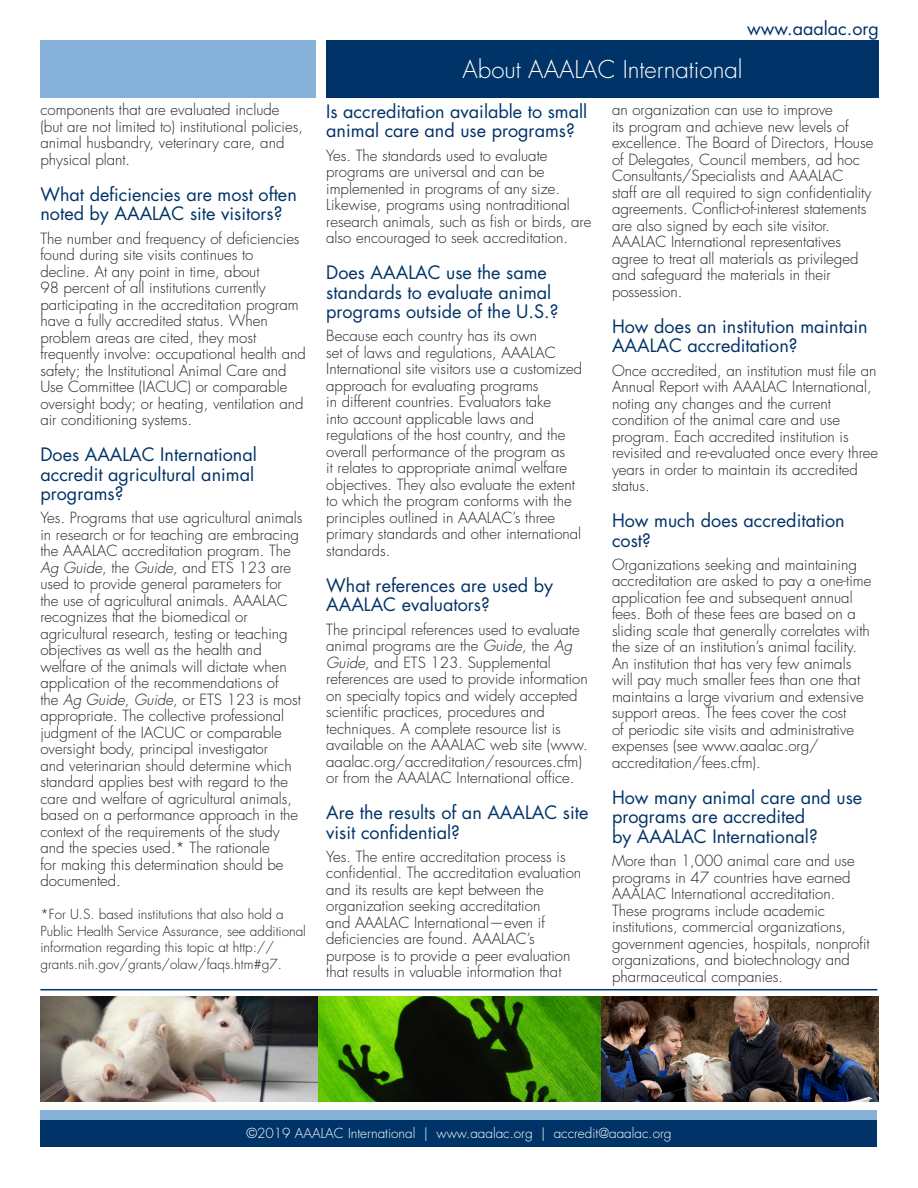
<style>
.page{position:relative;width:918px;height:1188px;background:#fff}
.page>*{position:absolute;margin:0;border:0;box-sizing:border-box;transform-origin:0 0}
.White_HEADER{font:300 24px "Futura";color:#fff}
.SUBheads{font:18px/19.5px "Futura";color:#003367}
.BODY_Type{font:300 15px/16.5px "Futura";color:#231f20}
.BODY_Type-2{font:300 13.5px/16.5px "Futura";color:#231f20}
.t1{font:300 13.5px "Futura";color:#fff}
.s1{font-style:italic}
</style>
<div class="page">
<img style="left:318px;top:997px;width:561px;height:104px">
<div style="left:40px;top:1110px;width:838px;height:32px;background:#86b2d9"></div>
<div style="left:40px;top:1120px;width:838px;height:28px;background:#003367"></div>
<div style="left:326px;top:40px;width:553px;height:58px;background:#003367"></div>
<div style="left:40px;top:40px;width:276px;height:58px;background:#86b2d9"></div>
<img style="left:40px;top:997px;width:278px;height:104px">
<hr style="left:40px;top:989px;width:837px;height:1px;background:#003367">
<p class="SUBheads" style="left:747px;top:19px;width:133px">www.aaalac.org</p>
<p class="BODY_Type" style="left:40px;top:102px;width:264px">components that are evaluated include (but are not limited to) institutional policies, animal husbandry, veterinary care, and physical plant.</p>
<p class="SUBheads" style="left:40px;top:185px;width:258px">What deficiencies are most often noted by AAALAC site visitors?</p>
<p class="BODY_Type" style="left:40px;top:230px;width:267px">The number and frequency of deficiencies found during site visits continues to decline. At any point in time, about<br>98 percent of all institutions currently participating in the accreditation program have a fully accredited status. When problem areas are cited, they most frequently involve: occupational health and safety; the Institutional Animal Care and Use Committee (IACUC) or comparable oversight body; or heating, ventilation and air conditioning systems.</p>
<p class="SUBheads" style="left:40px;top:445px;width:218px">Does AAALAC International accredit agricultural animal programs?</p>
<p class="BODY_Type" style="left:40px;top:510px;width:264px">Yes. Programs that use agricultural animals in research or for teaching are embracing the AAALAC accreditation program. The <span class="s1">Ag Guide</span>, the <span class="s1">Guide,</span> and ETS 123 are used to provide general parameters for the use of agricultural animals. AAALAC recognizes that the biomedical or agricultural research, testing or teaching objectives as well as the health and welfare of the animals will dictate when application of the recommendations of<br>the <span class="s1">Ag Guide</span>, <span class="s1">Guide</span>, or ETS 123 is most appropriate. The collective professional judgment of the IACUC or comparable oversight body, principal investigator<br>and veterinarian should determine which standard applies best with regard to the care and welfare of agricultural animals, based on a performance approach in the context of the requirements of the study and the species used.* The rationale<br>for making this determination should be documented.</p>
<p class="BODY_Type-2" style="left:40px;top:907px;width:267px">*For U.S. based institutions that also hold a Public Health Service Assurance, see additional information regarding this topic at http:// grants.nih.gov/grants/olaw/faqs.htm#g7.</p>
<p class="White_HEADER" style="left:463px;top:55px;width:282px">About AAALAC International</p>
<p class="SUBheads" style="left:326px;top:102px;width:263px">Is accreditation available to small animal care and use programs?</p>
<p class="BODY_Type" style="left:326px;top:147px;width:267px">Yes. The standards used to evaluate programs are universal and can be implemented in programs of any size.<br>Likewise, programs using nontraditional research animals, such as fish or birds, are also encouraged to seek accreditation.</p>
<p class="SUBheads" style="left:326px;top:263px;width:234px">Does AAALAC use the same standards to evaluate animal programs outside of the U.S.?</p>
<p class="BODY_Type" style="left:326px;top:328px;width:257px">Because each country has its own<br>set of laws and regulations, AAALAC International site visitors use a customized approach for evaluating programs<br>in different countries. Evaluators take<br>into account applicable laws and regulations of the host country, and the overall performance of the program as<br>it relates to appropriate animal welfare objectives. They also evaluate the extent to which the program conforms with the principles outlined in AAALAC’s three primary standards and other international standards.</p>
<p class="SUBheads" style="left:326px;top:576px;width:228px">What references are used by<br>AAALAC evaluators?</p>
<p class="BODY_Type" style="left:326px;top:621px;width:263px">The principal references used to evaluate animal programs are the <span class="s1">Guide,</span> the <span class="s1">Ag Guide,</span> and ETS 123. Supplemental references are used to provide information on specialty topics and widely accepted scientific practices, procedures and techniques. A complete resource list is available on the AAALAC web site (www. aaalac.org/accreditation/resources.cfm) or from the AAALAC International office.</p>
<p class="SUBheads" style="left:326px;top:803px;width:264px">Are the results of an AAALAC site visit confidential?</p>
<p class="BODY_Type" style="left:326px;top:849px;width:257px">Yes. The entire accreditation process is confidential. The accreditation evaluation and its results are kept between the organization seeking accreditation<br>and AAALAC International—even if deficiencies are found. AAALAC’s purpose is to provide a peer evaluation that results in valuable information that</p>
<p class="BODY_Type" style="left:612px;top:102px;width:263px">an organization can use to improve<br>its program and achieve new levels of excellence. The Board of Directors, House of Delegates, Council members, ad hoc Consultants/Specialists and AAALAC<br>staff are all required to sign confidentiality agreements. Conflict-of-interest statements are also signed by each site visitor.<br>AAALAC International representatives agree to treat all materials as privileged and safeguard the materials in their possession.</p>
<p class="SUBheads" style="left:612px;top:317px;width:257px">How does an institution maintain<br>AAALAC accreditation?</p>
<p class="BODY_Type" style="left:612px;top:362px;width:268px">Once accredited, an institution must file an Annual Report with AAALAC International, noting any changes and the current condition of the animal care and use program. Each accredited institution is revisited and re-evaluated once every three years in order to maintain its accredited status.</p>
<p class="SUBheads" style="left:612px;top:511px;width:234px">How much does accreditation cost?</p>
<p class="BODY_Type" style="left:612px;top:557px;width:261px">Organizations seeking and maintaining accreditation are asked to pay a one-time application fee and subsequent annual fees. Both of these fees are based on a sliding scale that generally correlates with the size of an institution’s animal facility.<br>An institution that has very few animals will pay much smaller fees than one that maintains a large vivarium and extensive support areas. The fees cover the cost<br>of periodic site visits and administrative expenses (see www.aaalac.org/ accreditation/fees.cfm).</p>
<p class="SUBheads" style="left:612px;top:788px;width:252px">How many animal care and use programs are accredited<br>by AAALAC International?</p>
<p class="BODY_Type" style="left:612px;top:853px;width:259px">More than 1,000 animal care and use programs in 47 countries have earned AAALAC International accreditation.<br>These programs include academic institutions, commercial organizations, government agencies, hospitals, nonprofit organizations, and biotechnology and pharmaceutical companies.</p>
<p class="t1" style="left:246px;top:1125px;width:427px">©2019 AAALAC International | www.aaalac.org | accredit@aaalac.org</p>
</div>
